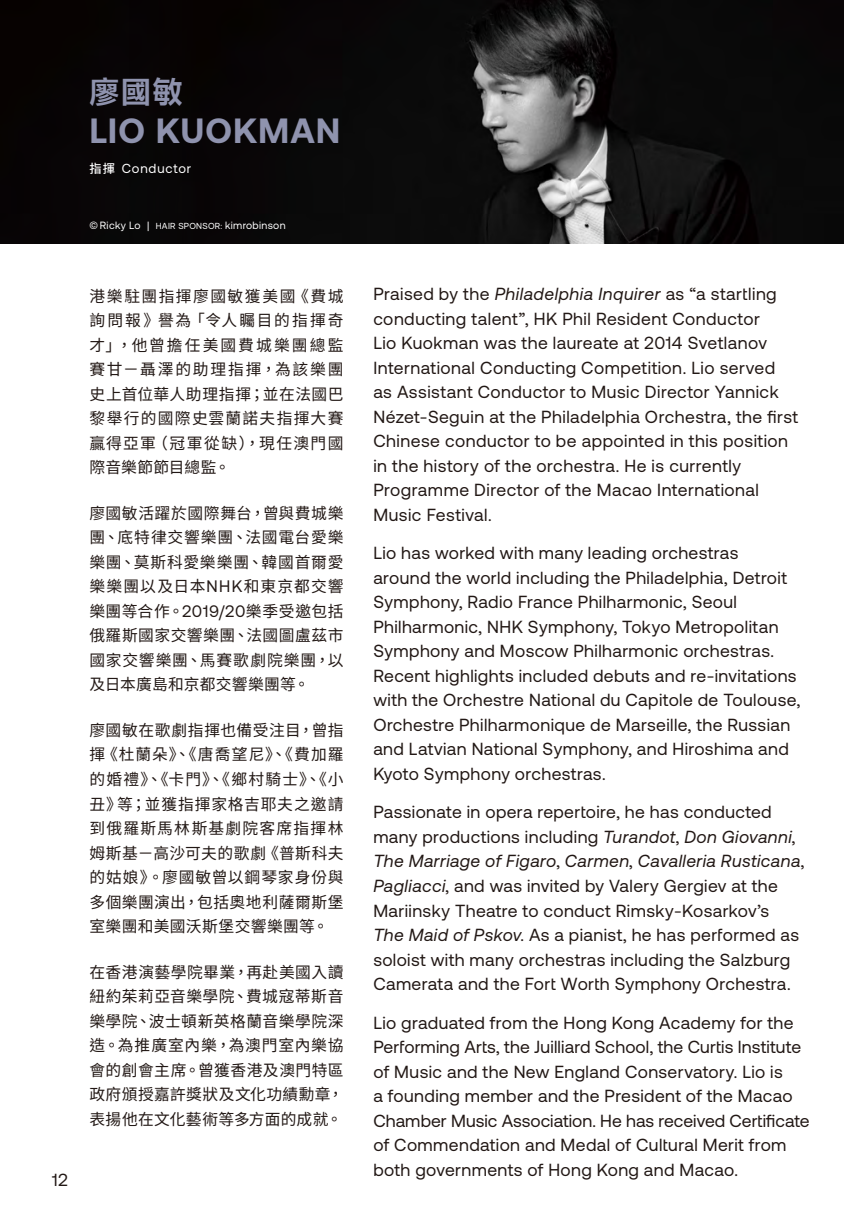
<style>
.page{position:relative;width:844px;height:1226px;background:#fff}
.page>*{position:absolute;margin:0;border:0;box-sizing:border-box;transform-origin:0 0}
.t1{font:700 35px "Aeonik";letter-spacing:.03em;color:#8f93ae}
.t2{font:700 29.75px "Aktiv Hei Hant";color:#8f93ae}
.t3{font:17.5px/24.5px "Aeonik";letter-spacing:.025em;color:#221815}
.t4{font:15.75px/24.5px "Noto Sans HK";letter-spacing:.03em;color:#221815;text-align:justify}
.t5{font:13.12px "Aeonik";letter-spacing:.065em;color:#fff}
.t6{font:10.5px "Aeonik";letter-spacing:.03em;color:#fff}
.s1{font-family:"Noto Sans CJ Ktc";font-weight:500;font-size:12.25px}
.s2{font-size:8.75px}
.s3{font-family:"Aeonik";font-size:16.62px}
.s4{font-style:italic}
</style>
<div class="page">
<div style="left:0;top:0;width:129px;height:243px;background:#070405"></div>
<img style="left:129px;top:0;width:714px;height:243px">
<h2 class="t2" style="left:89px;top:74px;width:95px">廖國敏</h2>
<h1 class="t1" style="left:89px;top:111px;width:252px">LIO KUOKMAN</h1>
<p class="t5" style="left:89px;top:161px;width:103px"><span class="s1">指揮</span> Conductor</p>
<p class="t6" style="left:89px;top:219px;width:198px">© Ricky Lo | <span class="s2">HAIR SPONSOR:</span> kimrobinson</p>
<p class="t3" style="left:52px;top:1167px;width:17px">12</p>
<p class="t4" style="left:89px;top:284px;width:255px">港樂駐團指揮廖國敏獲美國《費城詢問報》譽為「令人矚目的指揮奇才」，他曾擔任美國費城樂團總監賽甘－聶澤的助理指揮，為該樂團史上首位華人助理指揮；並在法國巴黎舉行的國際史雲蘭諾夫指揮大賽贏得亞軍（冠軍從缺），現任澳門國際音樂節節目總監。</p>
<p class="t4" style="left:89px;top:501px;width:255px">廖國敏活躍於國際舞台，曾與費城樂團、底特律交響樂團、法國電台愛樂樂團、莫斯科愛樂樂團、韓國首爾愛樂樂團以及日本<span class="s3">NHK</span>和東京都交響樂團等合作。<span class="s3">2019/20</span>樂季受邀包括俄羅斯國家交響樂團、法國圖盧茲市國家交響樂團、馬賽歌劇院樂團，以及日本廣島和京都交響樂團等。</p>
<p class="t4" style="left:89px;top:718px;width:255px">廖國敏在歌劇指揮也備受注目，曾指揮《杜蘭朵》、《唐喬望尼》、《費加羅的婚禮》、《卡門》、《鄉村騎士》、《小丑》等；並獲指揮家格吉耶夫之邀請到俄羅斯馬林斯基劇院客席指揮林姆斯基－高沙可夫的歌劇《普斯科夫的姑娘》。廖國敏曾以鋼琴家身份與多個樂團演出，包括奧地利薩爾斯堡室樂團和美國沃斯堡交響樂團等。</p>
<p class="t4" style="left:89px;top:959px;width:255px">在香港演藝學院畢業，再赴美國入讀紐約茱莉亞音樂學院、費城寇蒂斯音樂學院、波士頓新英格蘭音樂學院深造。為推廣室內樂，為澳門室內樂協會的創會主席。曾獲香港及澳門特區政府頒授嘉許獎狀及文化功績勳章，表揚他在文化藝術等多方面的成就。</p>
<p class="t3" style="left:373px;top:282px;width:425px">Praised by the <span class="s4">Philadelphia Inquirer</span> as “a startling conducting talent”, HK Phil Resident Conductor<br>Lio Kuokman was the laureate at 2014 Svetlanov International Conducting Competition. Lio served as Assistant Conductor to Music Director Yannick Nézet-Seguin at the Philadelphia Orchestra, the first Chinese conductor to be appointed in this position in the history of the orchestra. He is currently Programme Director of the Macao International Music Festival.</p>
<p class="t3" style="left:373px;top:541px;width:428px">Lio has worked with many leading orchestras<br>around the world including the Philadelphia, Detroit Symphony, Radio France Philharmonic, Seoul Philharmonic, NHK Symphony, Tokyo Metropolitan Symphony and Moscow Philharmonic orchestras.<br>Recent highlights included debuts and re-invitations with the Orchestre National du Capitole de Toulouse, Orchestre Philharmonique de Marseille, the Russian and Latvian National Symphony, and Hiroshima and Kyoto Symphony orchestras.</p>
<p class="t3" style="left:373px;top:800px;width:432px">Passionate in opera repertoire, he has conducted many productions including <span class="s4">Turandot</span>, <span class="s4">Don Giovanni</span>, <span class="s4">The Marriage of Figaro</span>, <span class="s4">Carmen</span>, <span class="s4">Cavalleria Rusticana</span>, <span class="s4">Pagliacci</span>, and was invited by Valery Gergiev at the Mariinsky Theatre to conduct Rimsky-Kosarkov’s<br><span class="s4">The Maid of Pskov</span>. As a pianist, he has performed as soloist with many orchestras including the Salzburg Camerata and the Fort Worth Symphony Orchestra.</p>
<p class="t3" style="left:373px;top:1010px;width:437px">Lio graduated from the Hong Kong Academy for the Performing Arts, the Juilliard School, the Curtis Institute of Music and the New England Conservatory. Lio is<br>a founding member and the President of the Macao Chamber Music Association. He has received Certificate of Commendation and Medal of Cultural Merit from both governments of Hong Kong and Macao.</p>
</div>
